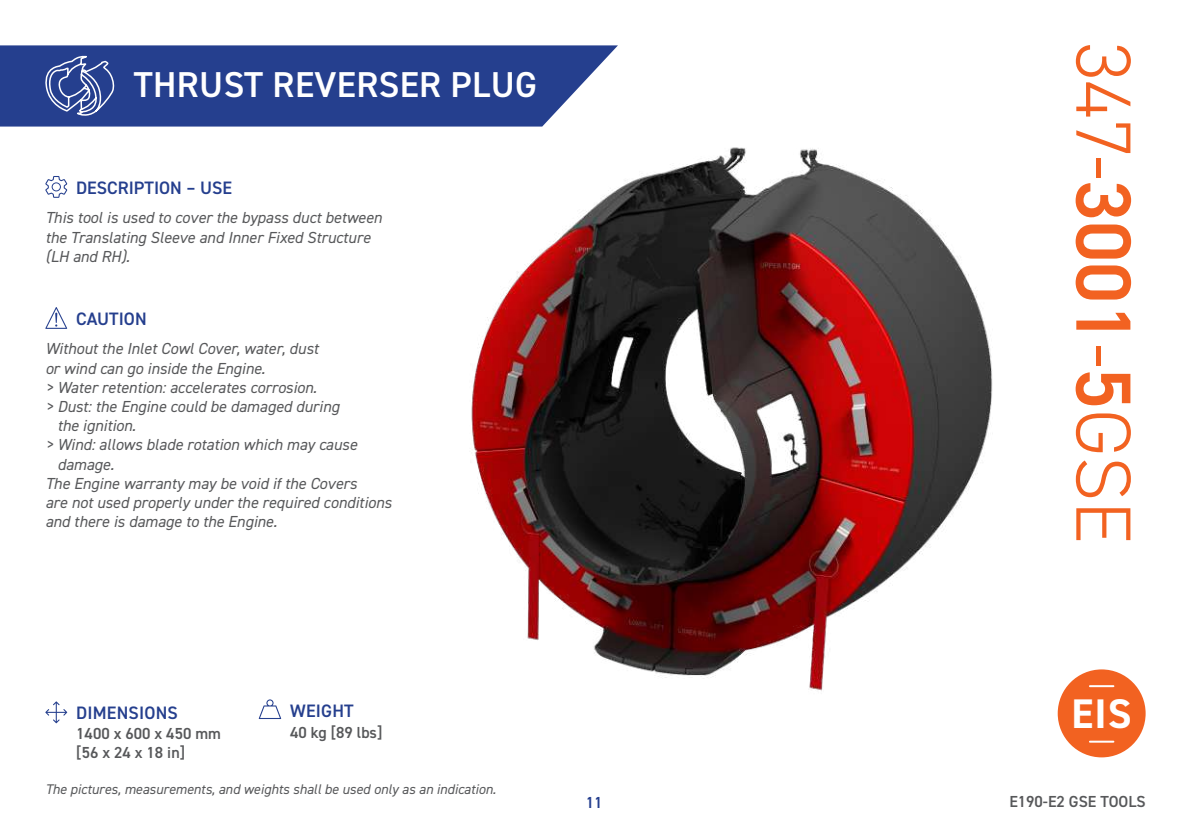
<style>
.page{position:relative;width:1191px;height:840px;background:#fff}
.page>*{position:absolute;margin:0;border:0;box-sizing:border-box;transform-origin:0 0}
.t1{font:300 78.4px "DIN2014";color:#f26221}
.t2{font:700 41.4px "DIN2014";color:#fff}
.t3{font:600 36px "DIN2014";letter-spacing:.01em;color:#fff}
.t4{font:600 18px "DIN2014";color:#253f8e}
.t5{font:italic 16px/19.2px "DIN2014";color:#57585a}
.t6{font:600 16px/19.2px "DIN2014";color:#57585a}
.t7{font:600 16px "DIN2014";color:#253f8e}
.t8{font:italic 14px "DIN2014";color:#57585a}
.s1{font-weight:600}
</style>
<div class="page">
<img style="left:471px;top:147px;width:522px;height:544px">
<svg style="left:0;top:45px;width:618px;height:81px;background:#344c96"></svg>
<svg style="left:42px;top:54px;width:74px;height:65px;background:#4b60a1"></svg>
<svg style="left:45px;top:176px;width:22px;height:22px"></svg>
<svg style="left:45px;top:307px;width:22px;height:22px"></svg>
<svg style="left:45px;top:701px;width:22px;height:21px"></svg>
<svg style="left:259px;top:699px;width:22px;height:19px"></svg>
<div style="left:1057px;top:669px;width:88px;height:88px;background:#f26221;border-radius:50%"></div>
<hr style="left:1090px;top:684px;width:23px;height:2px;background:#fff">
<hr style="left:1090px;top:740px;width:23px;height:2px;background:#fff">
<h3 class="t3" style="left:134px;top:60px;width:405px">THRUST REVERSER PLUG</h3>
<p class="t4" style="left:76px;top:175px;width:157px">DESCRIPTION – USE</p>
<p class="t5" style="left:45px;top:208px;width:338px">This tool is used to cover the bypass duct between the Translating Sleeve and Inner Fixed Structure (LH and RH).</p>
<p class="t4" style="left:76px;top:306px;width:72px">CAUTION</p>
<p class="t5" style="left:45px;top:339px;width:275px">Without the Inlet Cowl Cover, water, dust</p>
<p class="t5" style="left:45px;top:358px;width:221px">or wind can go inside the Engine.</p>
<p class="t5" style="left:45px;top:377px;width:273px">&gt; Water retention: accelerates corrosion.</p>
<p class="t5" style="left:45px;top:396px;width:296px">&gt; Dust: the Engine could be damaged during</p>
<p class="t5" style="left:57px;top:415px;width:80px">the ignition.</p>
<p class="t5" style="left:45px;top:435px;width:313px">&gt; Wind: allows blade rotation which may cause</p>
<p class="t5" style="left:57px;top:454px;width:58px">damage.</p>
<p class="t5" style="left:45px;top:473px;width:313px">The Engine warranty may be void if the Covers</p>
<p class="t5" style="left:45px;top:492px;width:348px">are not used properly under the required conditions</p>
<p class="t5" style="left:45px;top:511px;width:233px">and there is damage to the Engine.</p>
<p class="t4" style="left:76px;top:700px;width:103px">DIMENSIONS</p>
<p class="t6" style="left:76px;top:722px;width:146px">1400 x 600 x 450 mm [56 x 24 x 18 in]</p>
<p class="t4" style="left:290px;top:698px;width:65px">WEIGHT</p>
<p class="t6" style="left:290px;top:722px;width:94px">40 kg [89 lbs]</p>
<p class="t8" style="left:45px;top:779px;width:452px">The pictures, measurements, and weights shall be used only as an indication.</p>
<p class="t7" style="left:586px;top:791px;width:18px">11</p>
<h1 class="t1" style="left:1151px;top:42px;width:503px;rotate:90deg">347-<span class="s1">3001</span>-<span class="s1">5</span>GSE</h1>
<h2 class="t2" style="left:1071px;top:686px;width:62px">EIS</h2>
<p class="t6" style="left:1009px;top:791px;width:138px">E190-E2 GSE TOOLS</p>
</div>
